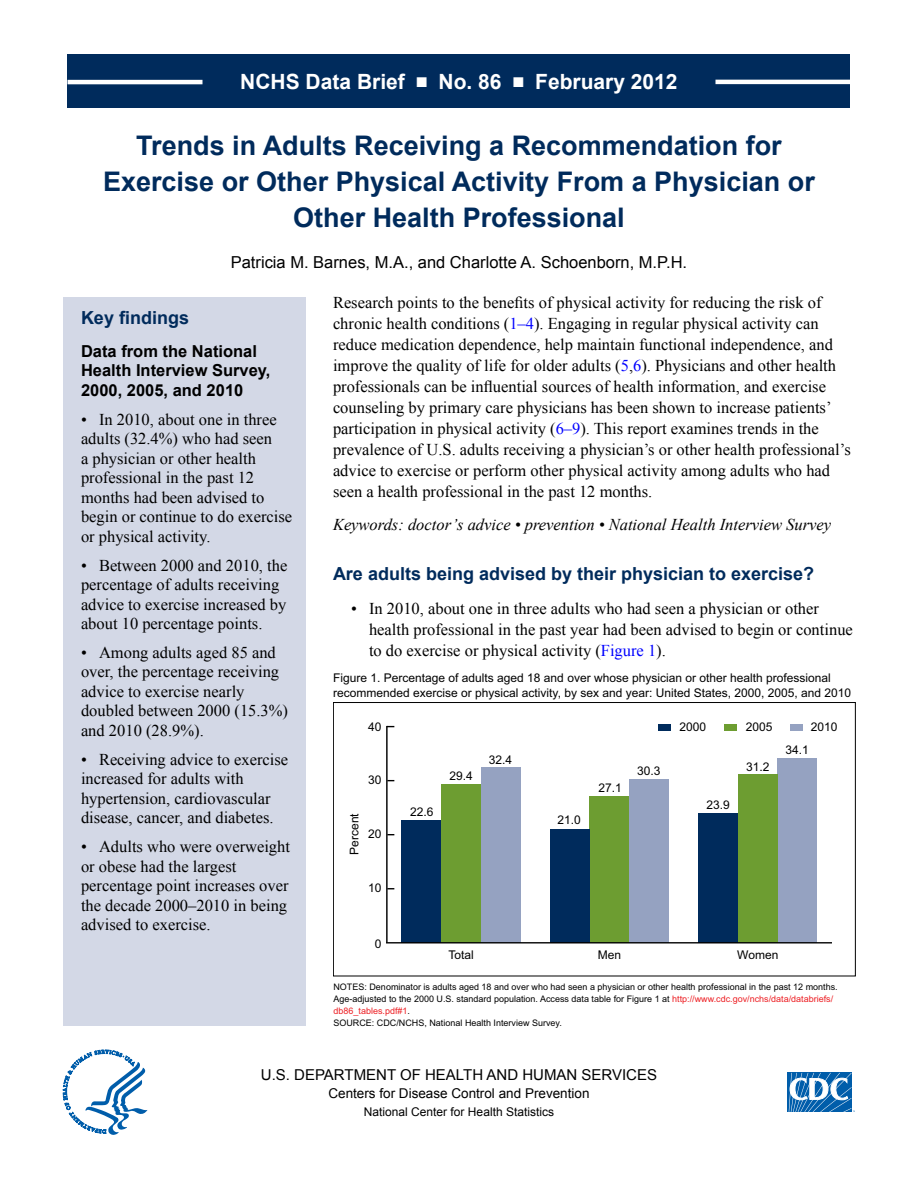
<style>
.page{position:relative;width:918px;height:1188px;background:#fff}
.page>*{position:absolute;margin:0;border:0;box-sizing:border-box;transform-origin:0 0}
.t1{font:700 27px/36px "Arial";color:#002b5c;text-align:center}
.t2{font:700 21px "Arial";color:#fff}
.Heading_1{font:700 18px "Arial";color:#002b5c}
.KFtitle{font:700 18px "Arial";color:#002b5c}
.t3{font:16.5px/19.5px "Times New Roman";color:#000}
.Keywords{font:italic 16.5px "Times New Roman";color:#000}
.KFsubtitle{font:700 16.5px/19.5px "Arial";color:#000}
.Byline{font:16.5px "Arial";color:#000}
.t4{font:15px "Arial";color:#000}
.t5{font:13.5px "Arial";color:#000}
.t6{font:12px/14.4px "Arial";color:#000}
.t7{font:9px/12px "Arial";color:#000}
.s1{color:#00f}
.s2{color:#ed1f24}
</style>
<div class="page">
<div style="left:68px;top:54px;width:782px;height:54px;background:#002b5c"></div>
<hr style="left:68px;top:80px;width:134px;height:4px;background:#fff">
<hr style="left:716px;top:80px;width:134px;height:4px;background:#fff">
<svg style="left:787px;top:1072px;width:65px;height:1px"></svg>
<div style="left:787px;top:1073px;width:64px;height:39px;background:#005daa"></div>
<svg style="left:789px;top:1073px;width:66px;height:39px"></svg>
<svg style="left:63px;top:1050px;width:84px;height:85px"></svg>
<div style="left:63px;top:297px;width:243px;height:729px;background:#d3d8e6"></div>
<div style="left:333px;top:702px;width:523px;height:274px;border:1px solid #000"></div>
<hr style="left:386px;top:726px;width:2px;height:217px;background:#000">
<div style="left:481px;top:768px;width:39px;height:175px;background:#95a2c1"></div>
<div style="left:629px;top:779px;width:40px;height:164px;background:#95a2c1"></div>
<div style="left:778px;top:758px;width:39px;height:185px;background:#95a2c1"></div>
<div style="left:441px;top:784px;width:40px;height:159px;background:#6d9d31"></div>
<div style="left:590px;top:796px;width:39px;height:147px;background:#6d9d31"></div>
<div style="left:738px;top:774px;width:40px;height:169px;background:#6d9d31"></div>
<div style="left:402px;top:821px;width:39px;height:122px;background:#002b5c"></div>
<div style="left:550px;top:829px;width:40px;height:114px;background:#002b5c"></div>
<div style="left:698px;top:814px;width:40px;height:129px;background:#002b5c"></div>
<hr style="left:386px;top:942px;width:446px;height:1px;background:#000">
<div style="left:659px;top:724px;width:12px;height:6px;background:#002b5c"></div>
<div style="left:724px;top:724px;width:13px;height:6px;background:#6d9d31"></div>
<div style="left:790px;top:724px;width:13px;height:6px;background:#95a2c1"></div>
<p class="t2" style="left:240px;top:67px;width:439px">NCHS Data Brief ■ No. 86 ■ February 2012</p>
<p class="t1" style="left:103px;top:129px;width:713px">Trends in Adults Receiving a Recommendation for<br>Exercise or Other Physical Activity From a Physician or<br>Other Health Professional</p>
<p class="Byline" style="left:231px;top:252px;width:458px">Patricia M. Barnes, M.A., and Charlotte A. Schoenborn, M.P.H.</p>
<p class="t3" style="left:333px;top:292px;width:519px;line-height:21px">Research points to the benefits of physical activity for reducing the risk of chronic health conditions (<span class="s1">1–4</span>). Engaging in regular physical activity can reduce medication dependence, help maintain functional independence, and improve the quality of life for older adults (<span class="s1">5</span>,<span class="s1">6</span>). Physicians and other health professionals can be influential sources of health information, and exercise counseling by primary care physicians has been shown to increase patients’ participation in physical activity (<span class="s1">6–9</span>). This report examines trends in the prevalence of U.S. adults receiving a physician’s or other health professional’s advice to exercise or perform other physical activity among adults who had seen a health professional in the past 12 months.</p>
<p class="Keywords" style="left:333px;top:514px;width:500px">Keywords: doctor’s advice • prevention • National Health Interview Survey</p>
<p class="Heading_1" style="left:333px;top:562px;width:483px">Are adults being advised by their physician to exercise?</p>
<p class="t3" style="left:369px;top:598px;width:485px;line-height:21px;text-indent:-18px">• In 2010, about one in three adults who had seen a physician or other health professional in the past year had been advised to begin or continue to do exercise or physical activity (<span class="s1">Figure 1</span>).</p>
<p class="t6" style="left:333px;top:671px;width:520px">Figure 1. Percentage of adults aged 18 and over whose physician or other health professional recommended exercise or physical activity, by sex and year: United States, 2000, 2005, and 2010</p>
<p class="KFtitle" style="left:81px;top:305px;width:110px">Key findings</p>
<p class="KFsubtitle" style="left:81px;top:342px;width:191px">Data from the National<br>Health Interview Survey,<br>2000, 2005, and 2010</p>
<p class="t3" style="left:81px;top:409px;width:213px">• In 2010, about one in three adults (32.4%) who had seen<br>a physician or other health professional in the past 12 months had been advised to begin or continue to do exercise or physical activity.</p>
<p class="t3" style="left:81px;top:555px;width:208px">• Between 2000 and 2010, the percentage of adults receiving advice to exercise increased by about 10 percentage points.</p>
<p class="t3" style="left:81px;top:642px;width:209px">• Among adults aged 85 and over, the percentage receiving advice to exercise nearly doubled between 2000 (15.3%) and 2010 (28.9%).</p>
<p class="t3" style="left:81px;top:749px;width:209px">• Receiving advice to exercise increased for adults with hypertension, cardiovascular disease, cancer, and diabetes.</p>
<p class="t3" style="left:81px;top:837px;width:211px">• Adults who were overweight or obese had the largest percentage point increases over the decade 2000–2010 in being advised to exercise.</p>
<p class="t6" style="left:680px;top:720px;width:28px">2000</p>
<p class="t6" style="left:746px;top:719px;width:28px">2005</p>
<p class="t6" style="left:811px;top:720px;width:28px">2010</p>
<p class="t6" style="left:368px;top:720px;width:15px">40</p>
<p class="t6" style="left:785px;top:743px;width:25px">34.1</p>
<p class="t6" style="left:489px;top:753px;width:25px">32.4</p>
<p class="t6" style="left:746px;top:760px;width:25px">31.2</p>
<p class="t6" style="left:637px;top:764px;width:25px">30.3</p>
<p class="t6" style="left:450px;top:769px;width:25px">29.4</p>
<p class="t6" style="left:368px;top:773px;width:15px">30</p>
<p class="t6" style="left:598px;top:781px;width:25px">27.1</p>
<p class="t6" style="left:706px;top:798px;width:25px">23.9</p>
<p class="t6" style="left:410px;top:805px;width:25px">22.6</p>
<p class="t6" style="left:347px;top:855px;width:43px;rotate:-90deg">Percent</p>
<p class="t6" style="left:558px;top:813px;width:25px">21.0</p>
<p class="t6" style="left:368px;top:827px;width:15px">20</p>
<p class="t6" style="left:368px;top:881px;width:15px">10</p>
<p class="t6" style="left:375px;top:936px;width:8px">0</p>
<p class="t6" style="left:448px;top:948px;width:27px">Total</p>
<p class="t6" style="left:598px;top:948px;width:25px">Men</p>
<p class="t6" style="left:737px;top:948px;width:43px">Women</p>
<p class="t7" style="left:333px;top:981px;width:506px">NOTES: Denominator is adults aged 18 and over who had seen a physician or other health professional in the past 12 months.<br>Age-adjusted to the 2000 U.S. standard population. Access data table for Figure 1 at <span class="s2">http://www.cdc.gov/nchs/data/databriefs/ db86_tables.pdf#1</span>.<br>SOURCE: CDC/NCHS, National Health Interview Survey.</p>
<p class="t4" style="left:261px;top:1065px;width:398px">U.S. DEPARTMENT OF HEALTH AND HUMAN SERVICES</p>
<p class="t5" style="left:328px;top:1084px;width:263px">Centers for Disease Control and Prevention</p>
<p class="t6" style="left:364px;top:1105px;width:192px">National Center for Health Statistics</p>
</div>
